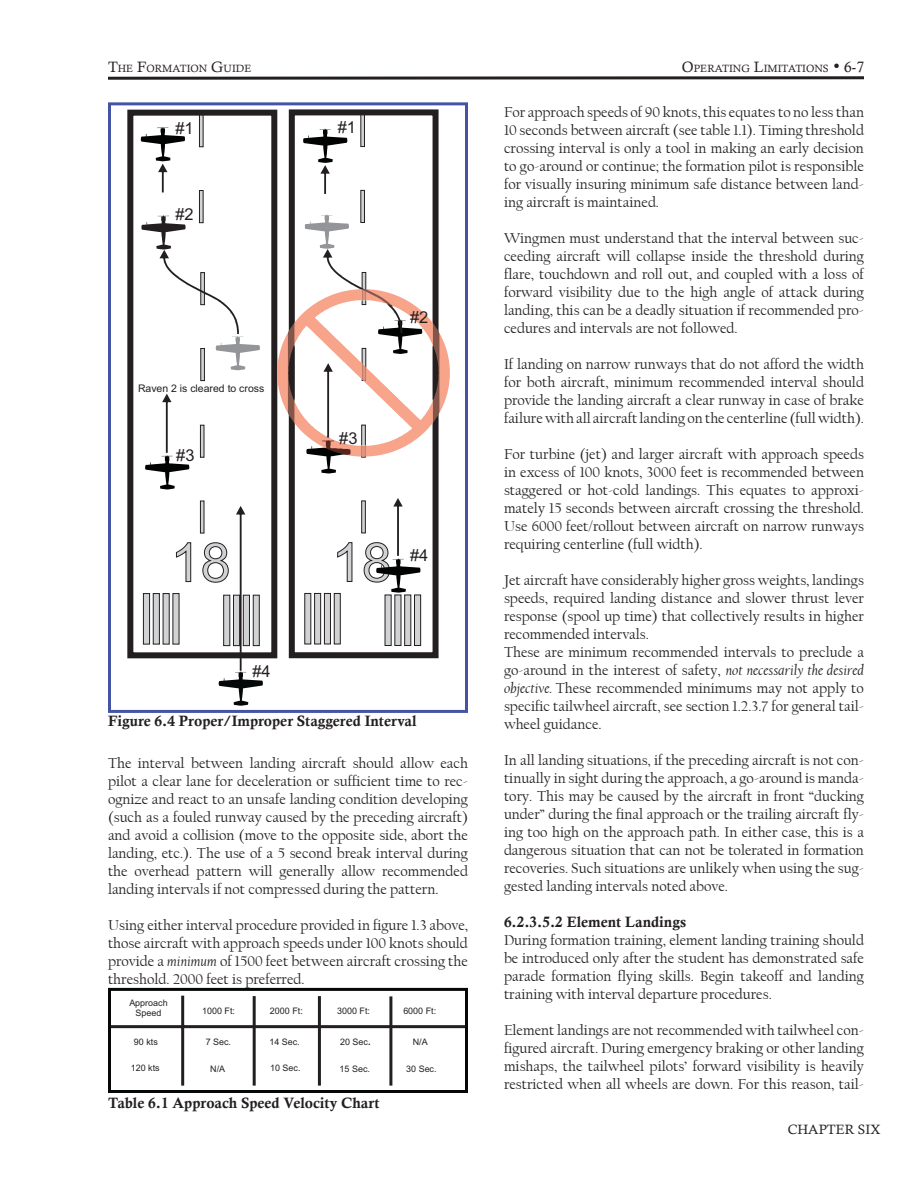
<style>
.page{position:relative;width:918px;height:1188px;background:#fff}
.page>*{position:absolute;margin:0;border:0;box-sizing:border-box;transform-origin:0 0}
.t1{font:54px "Arial";color:#d1d2d4}
.t2{font:16.35px "Arial";color:#231f20}
.t3{font:15px/18px "Californian FB";color:#231f20;text-align:justify}
.t4{font:15px "Calis MT Bol";color:#231f20}
.t5{font:13.5px "Calisto";color:#231f20}
.t6{font:10.5px "Calisto";color:#231f20}
.t7{font:10.5px "Arial";color:#231f20}
.t8{font:9px/10.1px "Arial";color:#231f20;text-align:center}
.s1{font-size:15px}
.s2{font-size:18px}
.s3{font-style:italic}
.s4{font-weight:700}
</style>
<div class="page">
<svg style="left:108px;top:76px;width:756px;height:4px;background:#595657"></svg>
<svg style="left:362px;top:501px;width:2px;height:32px"></svg>
<svg style="left:361px;top:190px;width:4px;height:25px"></svg>
<svg style="left:361px;top:116px;width:4px;height:31px"></svg>
<svg style="left:200px;top:501px;width:4px;height:32px"></svg>
<svg style="left:200px;top:425px;width:4px;height:32px"></svg>
<svg style="left:201px;top:370px;width:4px;height:11px"></svg>
<svg style="left:199px;top:190px;width:4px;height:25px"></svg>
<svg style="left:199px;top:117px;width:4px;height:30px"></svg>
<div style="left:127px;top:110px;width:150px;height:548px;border:6px solid #231f20"></div>
<div style="left:143px;top:593px;width:7px;height:51px;background:#d1d2d4;border:1px solid #231f20"></div>
<div style="left:153px;top:593px;width:7px;height:51px;background:#d1d2d4;border:1px solid #231f20"></div>
<svg style="left:163px;top:593px;width:6px;height:51px"></svg>
<svg style="left:173px;top:593px;width:6px;height:51px"></svg>
<svg style="left:176px;top:542px;width:15px;height:40px"></svg>
<svg style="left:203px;top:506px;width:60px;height:200px"></svg>
<svg style="left:141px;top:215px;width:119px;height:155px"></svg>
<svg style="left:337px;top:542px;width:15px;height:40px"></svg>
<div style="left:289px;top:109px;width:150px;height:549px;border:6px solid #231f20"></div>
<svg style="left:305px;top:593px;width:6px;height:51px"></svg>
<div style="left:314px;top:593px;width:7px;height:51px;background:#d1d2d4;border:1px solid #231f20"></div>
<div style="left:324px;top:593px;width:7px;height:51px;background:#d1d2d4;border:1px solid #231f20"></div>
<svg style="left:334px;top:593px;width:6px;height:51px"></svg>
<svg style="left:385px;top:595px;width:6px;height:51px"></svg>
<svg style="left:395px;top:595px;width:6px;height:51px"></svg>
<svg style="left:405px;top:595px;width:6px;height:51px"></svg>
<div style="left:414px;top:595px;width:7px;height:51px;background:#d1d2d4;border:1px solid #231f20"></div>
<svg style="left:321px;top:457px;width:15px;height:16px"></svg>
<svg style="left:364px;top:498px;width:56px;height:95px"></svg>
<svg style="left:305px;top:215px;width:62px;height:74px"></svg>
<img style="left:277px;top:289px;width:173px;height:168px">
<svg style="left:141px;top:127px;width:44px;height:65px"></svg>
<svg style="left:303px;top:129px;width:44px;height:65px"></svg>
<svg style="left:145px;top:394px;width:44px;height:95px"></svg>
<div style="left:108px;top:102px;width:360px;height:611px;border:3px solid #4453a3"></div>
<hr style="left:181px;top:996px;width:3px;height:90px;background:#231f20">
<hr style="left:110px;top:1025px;width:356px;height:3px;background:#231f20">
<hr style="left:253px;top:996px;width:3px;height:90px;background:#231f20">
<hr style="left:318px;top:996px;width:3px;height:90px;background:#231f20">
<hr style="left:389px;top:996px;width:3px;height:90px;background:#231f20">
<div style="left:108px;top:988px;width:360px;height:105px;border:3px solid #060808"></div>
<p class="t6" style="left:108px;top:62px;width:145px"><span class="s1">T</span>HE <span class="s1">F</span>ORMATION <span class="s1">G</span>UIDE</p>
<p class="t6" style="left:682px;top:62px;width:184px"><span class="s1">O</span>PERATING <span class="s1">L</span>IMITATIONS <span class="s2">•</span> <span class="s1">6-7</span></p>
<p class="t2" style="left:175px;top:117px;width:20px">#1</p>
<p class="t2" style="left:338px;top:117px;width:20px">#1</p>
<p class="t2" style="left:175px;top:204px;width:20px">#2</p>
<p class="t7" style="left:138px;top:381px;width:128px">Raven 2 is cleared to cross</p>
<p class="t2" style="left:176px;top:444px;width:20px">#3</p>
<p class="t2" style="left:339px;top:427px;width:20px">#3</p>
<p class="t2" style="left:410px;top:307px;width:20px">#2</p>
<p class="t1" style="left:171px;top:527px;width:62px">18</p>
<p class="t1" style="left:332px;top:527px;width:62px">18</p>
<p class="t2" style="left:410px;top:544px;width:20px">#4</p>
<p class="t2" style="left:252px;top:660px;width:20px">#4</p>
<p class="t4" style="left:108px;top:713px;width:310px">Figure 6.4 Proper/Improper Staggered Interval</p>
<p class="t3" style="left:108px;top:754px;width:362px">The interval between landing aircraft should allow each pilot a clear lane for deceleration or sufficient time to rec&shy;ognize and react to an unsafe landing condition developing (such as a fouled runway caused by the preceding aircraft) and avoid a collision (move to the opposite side, abort the landing, etc.). The use of a 5 second break interval during the overhead pattern will generally allow recommended landing intervals if not compressed during the pattern.</p>
<p class="t3" style="left:108px;top:916px;width:362px">Using either interval procedure provided in figure 1.3 above, those aircraft with approach speeds under 100 knots should provide a <span class="s3">minimum</span> of 1500 feet between aircraft crossing the threshold. 2000 feet is preferred.</p>
<p class="t8" style="left:129px;top:998px;width:40px">Approach<br>Speed</p>
<p class="t8" style="left:134px;top:1037px;width:25px">90 kts</p>
<p class="t8" style="left:131px;top:1063px;width:30px">120 kts</p>
<p class="t8" style="left:202px;top:1006px;width:34px">1000 Ft:</p>
<p class="t8" style="left:270px;top:1006px;width:34px">2000 Ft:</p>
<p class="t8" style="left:337px;top:1006px;width:34px">3000 Ft:</p>
<p class="t8" style="left:403px;top:1006px;width:34px">6000 Ft:</p>
<p class="t8" style="left:206px;top:1037px;width:27px">7 Sec.</p>
<p class="t8" style="left:210px;top:1064px;width:16px">N/A</p>
<p class="t8" style="left:269px;top:1037px;width:32px">14 Sec.</p>
<p class="t8" style="left:270px;top:1063px;width:32px">10 Sec.</p>
<p class="t8" style="left:340px;top:1037px;width:32px">20 Sec<span class="s4">.</span></p>
<p class="t8" style="left:340px;top:1064px;width:32px">15 Sec.</p>
<p class="t8" style="left:413px;top:1037px;width:16px">N/A</p>
<p class="t8" style="left:406px;top:1064px;width:32px">30 Sec.</p>
<p class="t4" style="left:108px;top:1094px;width:273px">Table 6.1 Approach Speed Velocity Chart</p>
<p class="t3" style="left:504px;top:103px;width:362px">For approach speeds of 90 knots, this equates to no less than 10 seconds between aircraft (see table 1.1). Timing threshold crossing interval is only a tool in making an early decision to go-around or continue; the formation pilot is responsible for visually insuring minimum safe distance between land&shy;ing aircraft is maintained.</p>
<p class="t3" style="left:504px;top:229px;width:362px">Wingmen must understand that the interval between suc&shy;ceeding aircraft will collapse inside the threshold during flare, touchdown and roll out, and coupled with a loss of forward visibility due to the high angle of attack during landing, this can be a deadly situation if recommended pro&shy;cedures and intervals are not followed.</p>
<p class="t3" style="left:504px;top:355px;width:362px">If landing on narrow runways that do not afford the width for both aircraft, minimum recommended interval should provide the landing aircraft a clear runway in case of brake failure with all aircraft landing on the centerline (full width).</p>
<p class="t3" style="left:504px;top:445px;width:362px">For turbine (jet) and larger aircraft with approach speeds in excess of 100 knots, 3000 feet is recommended between staggered or hot-cold landings. This equates to approxi&shy;mately 15 seconds between aircraft crossing the threshold.<br>Use 6000 feet/rollout between aircraft on narrow runways requiring centerline (full width).</p>
<p class="t3" style="left:504px;top:571px;width:361px">Jet aircraft have considerably higher gross weights, landings speeds, required landing distance and slower thrust lever response (spool up time) that collectively results in higher recommended intervals.</p>
<p class="t3" style="left:504px;top:643px;width:362px">These are minimum recommended intervals to preclude a go-around in the interest of safety, <span class="s3">not necessarily the desired objective.</span> These recommended minimums may not apply to specific tailwheel aircraft, see section 1.2.3.7 for general tail&shy;wheel guidance.</p>
<p class="t3" style="left:504px;top:751px;width:362px">In all landing situations, if the preceding aircraft is not con&shy;tinually in sight during the approach, a go-around is manda&shy;tory. This may be caused by the aircraft in front “ducking under” during the final approach or the trailing aircraft fly&shy;ing too high on the approach path. In either case, this is a dangerous situation that can not be tolerated in formation recoveries. Such situations are unlikely when using the sug&shy;gested landing intervals noted above.</p>
<p class="t4" style="left:504px;top:913px;width:184px">6.2.3.5.2 Element Landings</p>
<p class="t3" style="left:504px;top:931px;width:362px">During formation training, element landing training should be introduced only after the student has demonstrated safe parade formation flying skills. Begin takeoff and landing training with interval departure procedures.</p>
<p class="t3" style="left:504px;top:1021px;width:362px">Element landings are not recommended with tailwheel con&shy;figured aircraft. During emergency braking or other landing mishaps, the tailwheel pilots’ forward visibility is heavily restricted when all wheels are down. For this reason, tail-</p>
<p class="t5" style="left:788px;top:1122px;width:94px">CHAPTER SIX</p>
</div>
